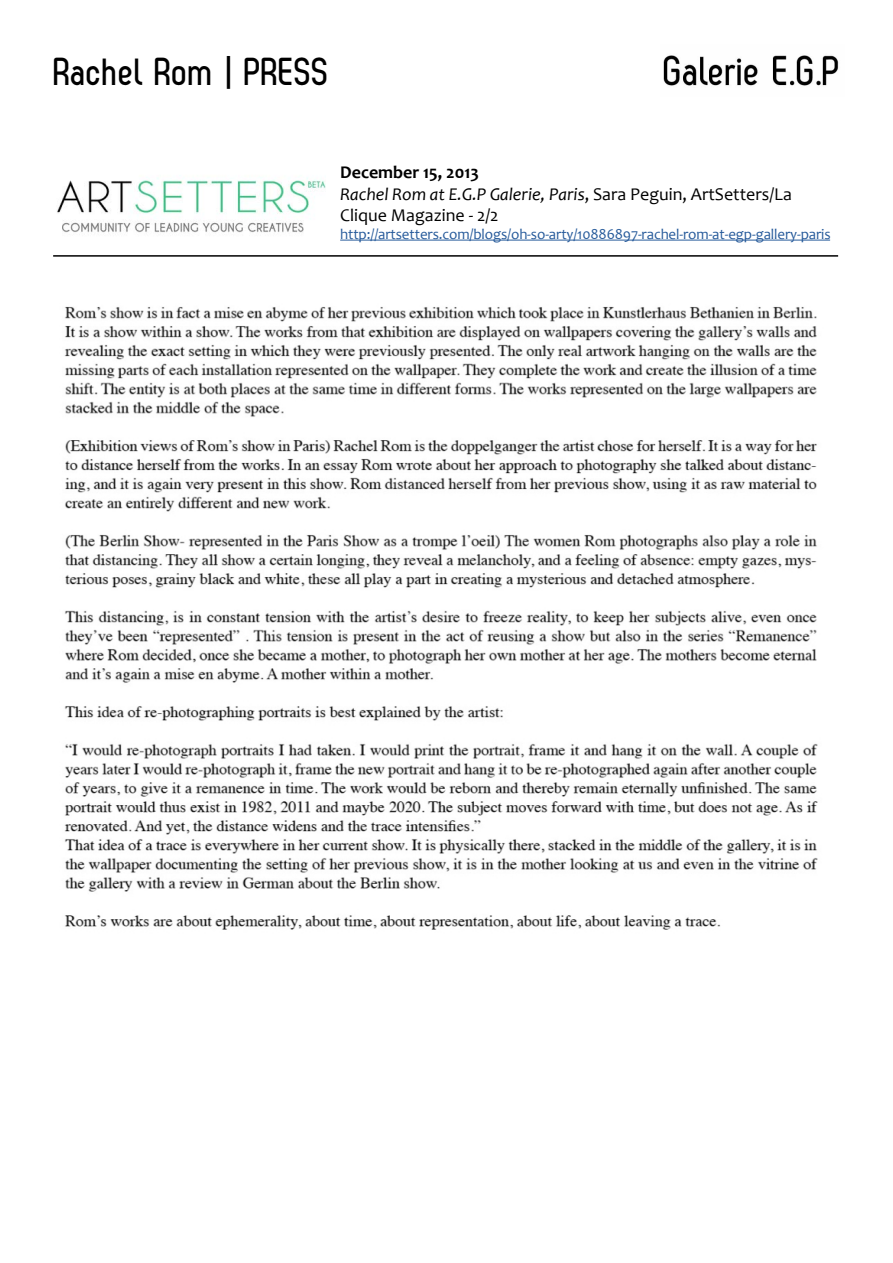
<style>
.page{position:relative;width:893px;height:1263px;background:#fff}
.page>*{position:absolute;margin:0;border:0;box-sizing:border-box;transform-origin:0 0}
.t1{font:700 39px "Zag";color:#000}
.t2{font:18px/21.6px "Candara";color:#000}
.t3{font:15px "Candara";letter-spacing:-.01em;color:#275b9b}
.s1{font-weight:700}
.s2{font-style:italic}
</style>
<div class="page">
<img style="left:663px;top:55px;width:176px;height:31px">
<hr style="left:53px;top:255px;width:785px;height:2px;background:#000">
<img style="left:64px;top:306px;width:754px;height:624px">
<img style="left:57px;top:177px;width:268px;height:56px">
<hr style="left:340px;top:240px;width:490px;height:1px;background:#275b9b">
<h1 class="t1" style="left:54px;top:50px;width:277px">Rachel Rom | PRESS</h1>
<p class="t2" style="left:340px;top:161px;width:453px"><span class="s1">December 15, 2013<br></span><span class="s2">Rachel Rom at E.G.P Galerie, Paris</span>, Sara Peguin, ArtSetters/La<br>Clique Magazine - 2/2</p>
<p class="t3" style="left:340px;top:225px;width:492px">http://artsetters.com/blogs/oh-so-arty/10886897-rachel-rom-at-egp-gallery-paris</p>
</div>
